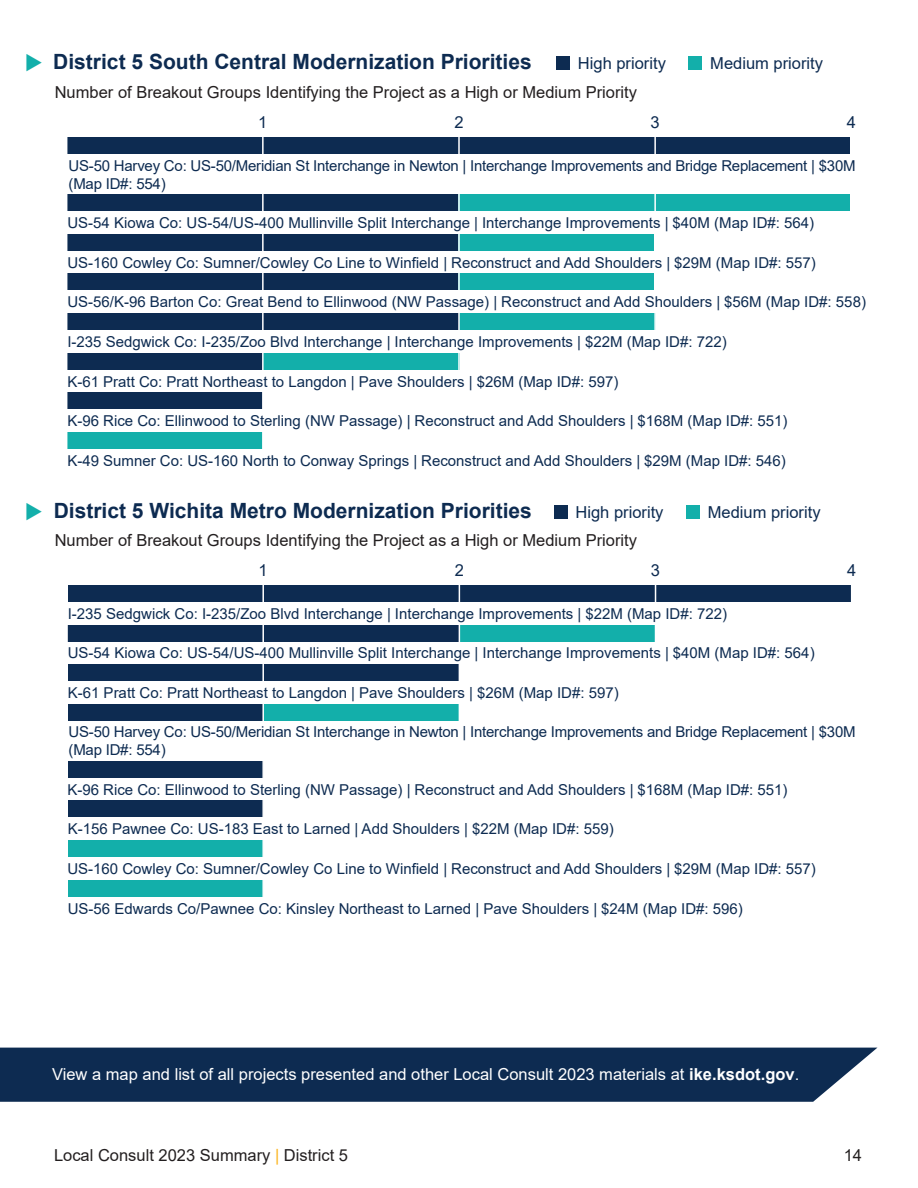
<style>
.page{position:relative;width:918px;height:1188px;background:#fff}
.page>*{position:absolute;margin:0;border:0;box-sizing:border-box;transform-origin:0 0}
.Heading{font:700 21px "Arial";color:#0d2b51}
.t1{font:16.5px "Arial";color:#231f20}
.Heading-2{font:16.5px "Arial";color:#fff}
.t2{font:16.5px "Arial";color:#0d2b51}
.t3{font:15px/18px "Arial";color:#0d2b51}
.s1{font-weight:700}
.s2{color:#fbb31b}
</style>
<div class="page">
<div style="left:68px;top:664px;width:392px;height:17px;background:#0d2b51"></div>
<div style="left:68px;top:801px;width:196px;height:16px;background:#0d2b51"></div>
<div style="left:68px;top:625px;width:391px;height:16px;background:#0d2b51"></div>
<div style="left:68px;top:761px;width:196px;height:17px;background:#0d2b51"></div>
<div style="left:68px;top:585px;width:783px;height:17px;background:#0d2b51"></div>
<div style="left:68px;top:704px;width:195px;height:17px;background:#0d2b51"></div>
<div style="left:263px;top:704px;width:197px;height:17px;background:#13afaa"></div>
<div style="left:459px;top:625px;width:197px;height:16px;background:#13afaa"></div>
<div style="left:68px;top:880px;width:196px;height:17px;background:#13afaa"></div>
<div style="left:68px;top:840px;width:196px;height:17px;background:#13afaa"></div>
<hr style="left:459px;top:583px;width:1px;height:327px;background:#fff">
<hr style="left:655px;top:583px;width:1px;height:327px;background:#fff">
<hr style="left:262px;top:583px;width:2px;height:327px;background:#fff">
<div style="left:686px;top:505px;width:14px;height:14px;background:#13afaa"></div>
<div style="left:554px;top:505px;width:13px;height:14px;background:#0d2b51"></div>
<div style="left:67px;top:234px;width:392px;height:17px;background:#0d2b51"></div>
<div style="left:67px;top:353px;width:196px;height:17px;background:#0d2b51"></div>
<div style="left:67px;top:194px;width:392px;height:17px;background:#0d2b51"></div>
<div style="left:67px;top:313px;width:392px;height:17px;background:#0d2b51"></div>
<div style="left:67px;top:137px;width:783px;height:17px;background:#0d2b51"></div>
<div style="left:67px;top:274px;width:392px;height:16px;background:#0d2b51"></div>
<div style="left:67px;top:393px;width:196px;height:16px;background:#0d2b51"></div>
<div style="left:67px;top:432px;width:196px;height:17px;background:#13afaa"></div>
<div style="left:263px;top:353px;width:196px;height:17px;background:#13afaa"></div>
<div style="left:459px;top:313px;width:197px;height:17px;background:#13afaa"></div>
<div style="left:458px;top:194px;width:392px;height:17px;background:#13afaa"></div>
<div style="left:458px;top:234px;width:196px;height:17px;background:#13afaa"></div>
<div style="left:458px;top:274px;width:196px;height:16px;background:#13afaa"></div>
<hr style="left:458px;top:131px;width:2px;height:332px;background:#fff">
<hr style="left:654px;top:131px;width:2px;height:332px;background:#fff">
<hr style="left:262px;top:131px;width:2px;height:332px;background:#fff">
<div style="left:688px;top:56px;width:14px;height:14px;background:#13afaa"></div>
<div style="left:556px;top:56px;width:14px;height:14px;background:#0d2b51"></div>
<div style="left:0;top:1048px;width:877px;height:54px;background:#0d2b51"></div>
<p class="Heading" style="left:53px;top:47px;width:480px">District 5 South Central Modernization Priorities</p>
<p class="t2" style="left:578px;top:52px;width:90px">High priority</p>
<p class="t2" style="left:710px;top:52px;width:114px">Medium priority</p>
<p class="t1" style="left:55px;top:81px;width:584px">Number of Breakout Groups Identifying the Project as a High or Medium Priority</p>
<p class="t2" style="left:258px;top:111px;width:11px">1</p>
<p class="t2" style="left:454px;top:111px;width:11px">2</p>
<p class="t2" style="left:651px;top:111px;width:11px">3</p>
<p class="t2" style="left:847px;top:111px;width:11px">4</p>
<p class="t3" style="left:69px;top:156px;width:789px">US-50 Harvey Co: US-50/Meridian St Interchange in Newton | Interchange Improvements and Bridge Replacement | $30M (Map ID#: 554)</p>
<p class="t3" style="left:67px;top:214px;width:748px">US-54 Kiowa Co: US-54/US-400 Mullinville Split Interchange | Interchange Improvements | $40M (Map ID#: 564)</p>
<p class="t3" style="left:67px;top:253px;width:750px">US-160 Cowley Co: Sumner/Cowley Co Line to Winfield | Reconstruct and Add Shoulders | $29M (Map ID#: 557)</p>
<p class="t3" style="left:67px;top:293px;width:800px">US-56/K-96 Barton Co: Great Bend to Ellinwood (NW Passage) | Reconstruct and Add Shoulders | $56M (Map ID#: 558)</p>
<p class="t3" style="left:67px;top:333px;width:661px">I-235 Sedgwick Co: I-235/Zoo Blvd Interchange | Interchange Improvements | $22M (Map ID#: 722)</p>
<p class="t3" style="left:67px;top:372px;width:552px">K-61 Pratt Co: Pratt Northeast to Langdon | Pave Shoulders | $26M (Map ID#: 597)</p>
<p class="t3" style="left:67px;top:412px;width:722px">K-96 Rice Co: Ellinwood to Sterling (NW Passage) | Reconstruct and Add Shoulders | $168M (Map ID#: 551)</p>
<p class="t3" style="left:67px;top:451px;width:720px">K-49 Sumner Co: US-160 North to Conway Springs | Reconstruct and Add Shoulders | $29M (Map ID#: 546)</p>
<p class="Heading" style="left:54px;top:496px;width:480px">District 5 Wichita Metro Modernization Priorities</p>
<p class="t2" style="left:576px;top:501px;width:90px">High priority</p>
<p class="t2" style="left:708px;top:501px;width:114px">Medium priority</p>
<p class="t1" style="left:55px;top:529px;width:584px">Number of Breakout Groups Identifying the Project as a High or Medium Priority</p>
<p class="t2" style="left:259px;top:559px;width:11px">1</p>
<p class="t2" style="left:455px;top:559px;width:11px">2</p>
<p class="t2" style="left:651px;top:559px;width:11px">3</p>
<p class="t2" style="left:847px;top:559px;width:11px">4</p>
<p class="t3" style="left:68px;top:604px;width:661px">I-235 Sedgwick Co: I-235/Zoo Blvd Interchange | Interchange Improvements | $22M (Map ID#: 722)</p>
<p class="t3" style="left:68px;top:644px;width:748px">US-54 Kiowa Co: US-54/US-400 Mullinville Split Interchange | Interchange Improvements | $40M (Map ID#: 564)</p>
<p class="t3" style="left:68px;top:684px;width:552px">K-61 Pratt Co: Pratt Northeast to Langdon | Pave Shoulders | $26M (Map ID#: 597)</p>
<p class="t3" style="left:69px;top:723px;width:789px">US-50 Harvey Co: US-50/Meridian St Interchange in Newton | Interchange Improvements and Bridge Replacement | $30M (Map ID#: 554)</p>
<p class="t3" style="left:67px;top:780px;width:722px">K-96 Rice Co: Ellinwood to Sterling (NW Passage) | Reconstruct and Add Shoulders | $168M (Map ID#: 551)</p>
<p class="t3" style="left:68px;top:820px;width:547px">K-156 Pawnee Co: US-183 East to Larned | Add Shoulders | $22M (Map ID#: 559)</p>
<p class="t3" style="left:67px;top:860px;width:750px">US-160 Cowley Co: Sumner/Cowley Co Line to Winfield | Reconstruct and Add Shoulders | $29M (Map ID#: 557)</p>
<p class="t3" style="left:68px;top:899px;width:677px">US-56 Edwards Co/Pawnee Co: Kinsley Northeast to Larned | Pave Shoulders | $24M (Map ID#: 596)</p>
<p class="Heading-2" style="left:52px;top:1063px;width:749px">View a map and list of all projects presented and other Local Consult 2023 materials at <span class="s1">ike.ksdot.gov</span>.</p>
<p class="t1" style="left:54px;top:1144px;width:296px">Local Consult 2023 Summary <span class="s2">|</span> District 5</p>
<p class="t1" style="left:844px;top:1144px;width:20px">14</p>
</div>
